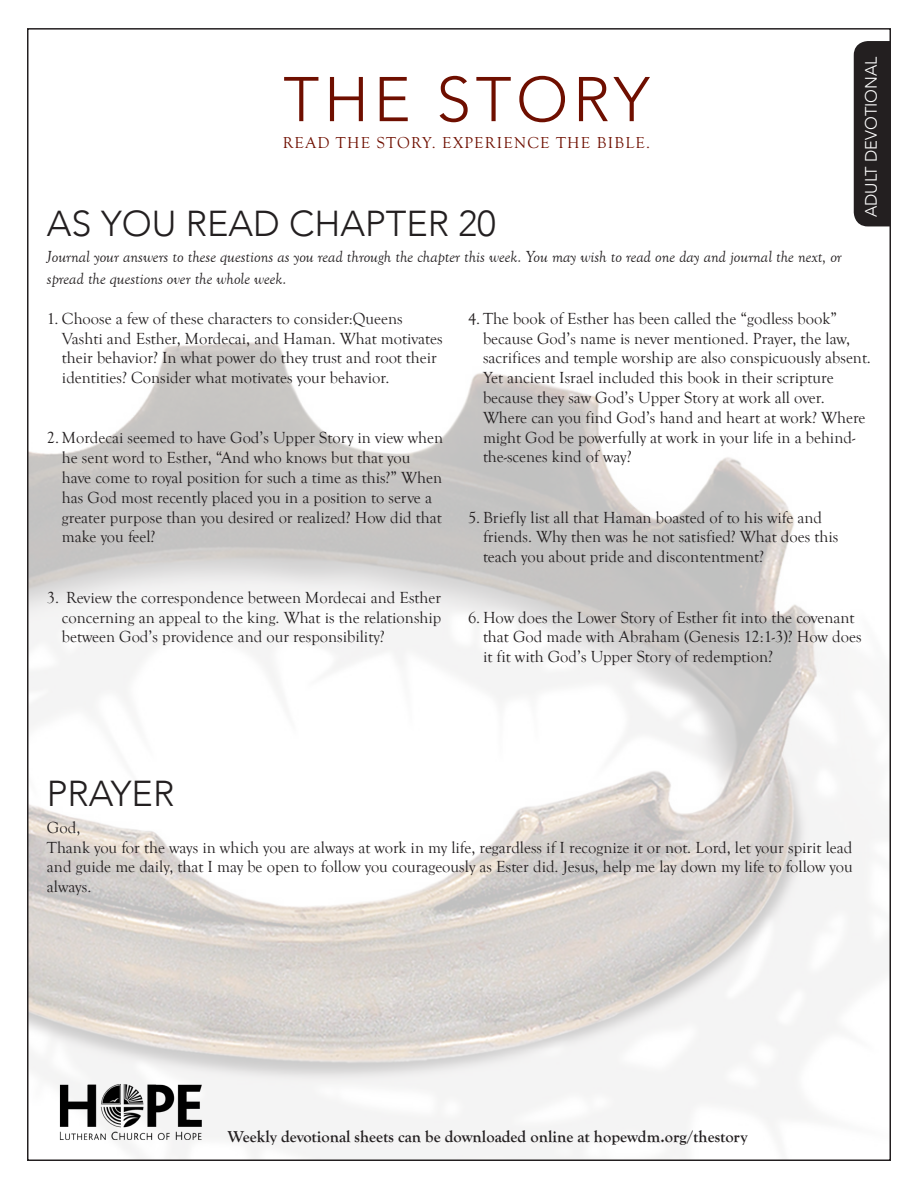
<style>
.page{position:relative;width:918px;height:1188px;background:#fff}
.page>*{position:absolute;margin:0;border:0;box-sizing:border-box;transform-origin:0 0}
.t1{font:300 62.4px "Avenir LT";letter-spacing:.075em;color:#6f0f00}
.t2{font:300 36px "Avenir LT";color:#231f20}
.t3{font:16.5px/19.8px "Goudy Old Style T";color:#231f20}
.t4{font:italic 16.5px/21.6px "Goudy Old Style T";color:#231f20}
.t5{font:700 16.5px "Goudy Old Style T";color:#231f20}
.t6{font:300 16.5px "Avenir LT";color:#fff}
.t7{font:16.2px "Goudy Old Style T";letter-spacing:.075em;color:#6f0f00}
</style>
<div class="page">
<img style="left:30px;top:164px;width:858px;height:994px">
<img style="left:54px;top:1082px;width:152px;height:59px">
<div style="left:854px;top:41px;width:36px;height:185px;background:#231f20"></div>
<p class="t6" style="left:862px;top:217px;width:162px;rotate:-90deg">ADULT DEVOTIONAL</p>
<p class="t1" style="left:283px;top:63px;width:368px">THE STORY</p>
<p class="t7" style="left:283px;top:134px;width:369px">READ THE STORY. EXPERIENCE THE BIBLE.</p>
<p class="t2" style="left:47px;top:202px;width:450px">AS YOU READ CHAPTER 20</p>
<p class="t4" style="left:47px;top:246px;width:796px">Journal your answers to these questions as you read through the chapter this week. You may wish to read one day and journal the next, or spread the questions over the whole week.</p>
<p class="t3" style="left:62px;top:309px;width:382px;text-indent:-15px">1. Choose a few of these characters to consider:Queens Vashti and Esther, Mordecai, and Haman. What motivates their behavior? In what power do they trust and root their identities? Consider what motivates your behavior.</p>
<p class="t3" style="left:483px;top:309px;width:389px;text-indent:-15px">4. The book of Esther has been called the “godless book” because God’s name is never mentioned. Prayer, the law, sacrifices and temple worship are also conspicuously absent.<br>Yet ancient Israel included this book in their scripture because they saw God’s Upper Story at work all over.<br>Where can you find God’s hand and heart at work? Where might God be powerfully at work in your life in a behind&shy;the-scenes kind of way?</p>
<p class="t3" style="left:62px;top:428px;width:383px;text-indent:-15px">2. Mordecai seemed to have God’s Upper Story in view when he sent word to Esther, “And who knows but that you have come to royal position for such a time as this?” When has God most recently placed you in a position to serve a greater purpose than you desired or realized? How did that make you feel?</p>
<p class="t3" style="left:483px;top:508px;width:357px;text-indent:-15px">5. Briefly list all that Haman boasted of to his wife and friends. Why then was he not satisfied? What does this teach you about pride and discontentment?</p>
<p class="t3" style="left:62px;top:588px;width:381px;text-align:justify;text-indent:-15px">3. Review the correspondence between Mordecai and Esther concerning an appeal to the king. What is the relationship between God’s providence and our responsibility?</p>
<p class="t3" style="left:483px;top:608px;width:380px;text-indent:-15px">6. How does the Lower Story of Esther fit into the covenant that God made with Abraham (Genesis 12:1-3)? How does it fit with God’s Upper Story of redemption?</p>
<p class="t2" style="left:47px;top:773px;width:129px">PRAYER</p>
<p class="t3" style="left:47px;top:818px;width:35px">God,</p>
<p class="t3" style="left:47px;top:838px;width:807px;text-align:justify">Thank you for the ways in which you are always at work in my life, regardless if I recognize it or not. Lord, let your spirit lead and guide me daily, that I may be open to follow you courageously as Ester did. Jesus, help me lay down my life to follow you always.</p>
<p class="t5" style="left:228px;top:1127px;width:521px">Weekly devotional sheets can be downloaded online at hopewdm.org/thestory</p>
</div>
